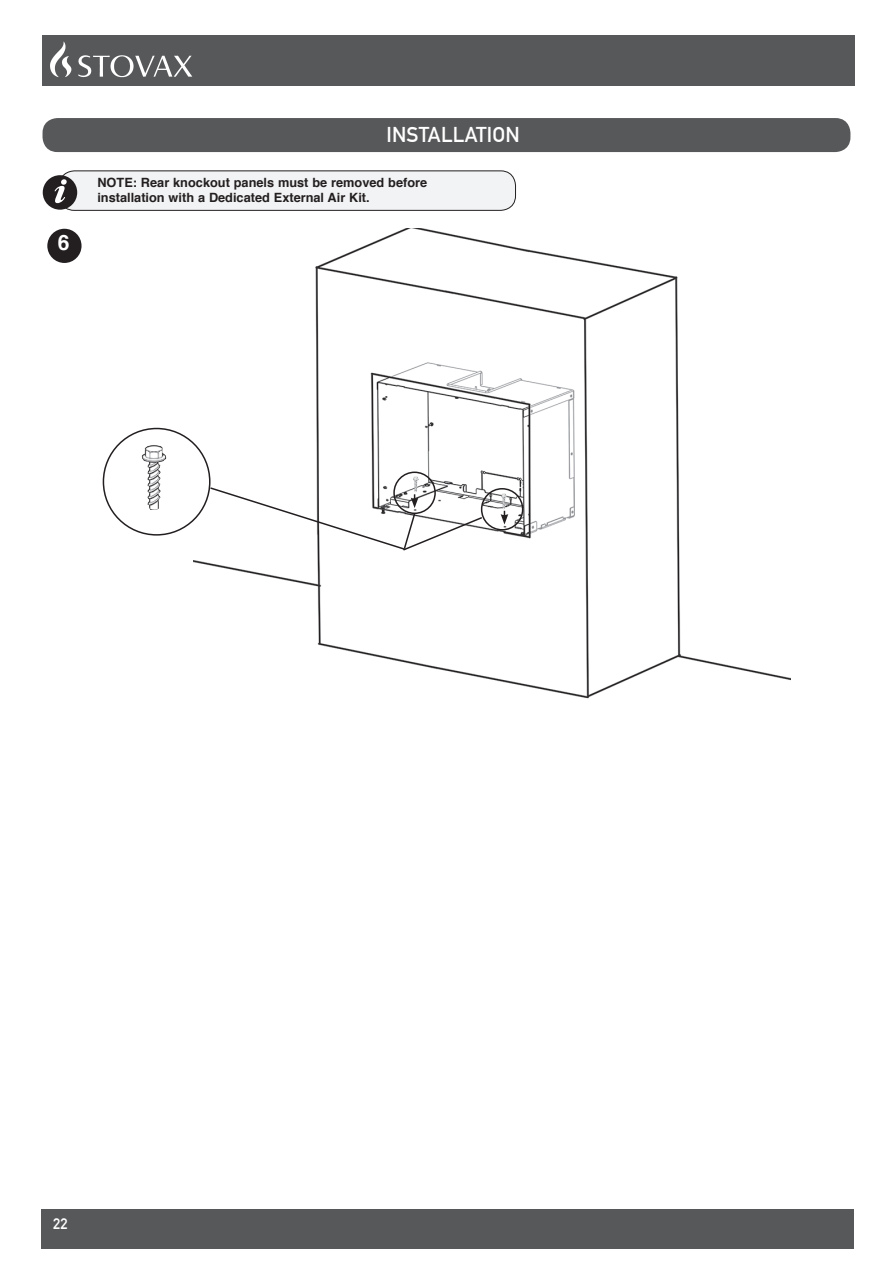
<style>
.page{position:relative;width:893px;height:1263px;background:#fff}
.page>*{position:absolute;margin:0;border:0;box-sizing:border-box;transform-origin:0 0}
.t1{font:700 21.15px "Helvetica";color:#fff}
.t2{font:700 21px "DIN Alternate";letter-spacing:.01em;color:#fff}
.t3{font:700 15px "DIN Alternate";color:#fff}
.t4{font:700 12.75px/15px "Helvetica";color:#231f20}
</style>
<div class="page">
<div style="left:41px;top:1209px;width:813px;height:39px;background:#57585a"></div>
<div style="left:42px;top:35px;width:812px;height:50px;background:#57585a"></div>
<img style="left:50px;top:42px;width:14px;height:34px">
<div style="left:43px;top:118px;width:807px;height:34px;background:#57585a;border-radius:15px"></div>
<img style="left:193px;top:229px;width:597px;height:470px">
<div style="left:47px;top:229px;width:35px;height:34px;background:#231f20;border-radius:50%"></div>
<img style="left:142px;top:445px;width:24px;height:65px">
<img style="left:413px;top:477px;width:6px;height:9px">
<img style="left:501px;top:494px;width:6px;height:15px">
<div style="left:393px;top:471px;width:43px;height:43px;border:2px solid #231f20;border-radius:50%"></div>
<div style="left:481px;top:488px;width:42px;height:42px;border:2px solid #231f20;border-radius:50%"></div>
<svg style="left:501px;top:511px;width:7px;height:14px"></svg>
<div style="left:103px;top:428px;width:108px;height:108px;border:2px solid #231f20;border-radius:50%"></div>
<svg style="left:209px;top:486px;width:275px;height:66px"></svg>
<div style="left:60px;top:171px;width:455px;height:39px;background:#f2f3f4;border-radius:15px"></div>
<div style="left:59px;top:170px;width:457px;height:41px;border:1px solid #231f20;border-radius:15px"></div>
<div style="left:43px;top:175px;width:34px;height:35px;background:#231f20;border-radius:50%"></div>
<svg style="left:55px;top:179px;width:12px;height:24px"></svg>
<h1 class="t1" style="left:58px;top:226px;width:13px">6</h1>
<h2 class="t2" style="left:386px;top:118px;width:135px">INSTALLATION</h2>
<p class="t4" style="left:97px;top:175px;width:331px">NOTE: Rear knockout panels must be removed before installation with a Dedicated External Air Kit.</p>
<p class="t3" style="left:53px;top:1213px;width:16px">22</p>
</div>
